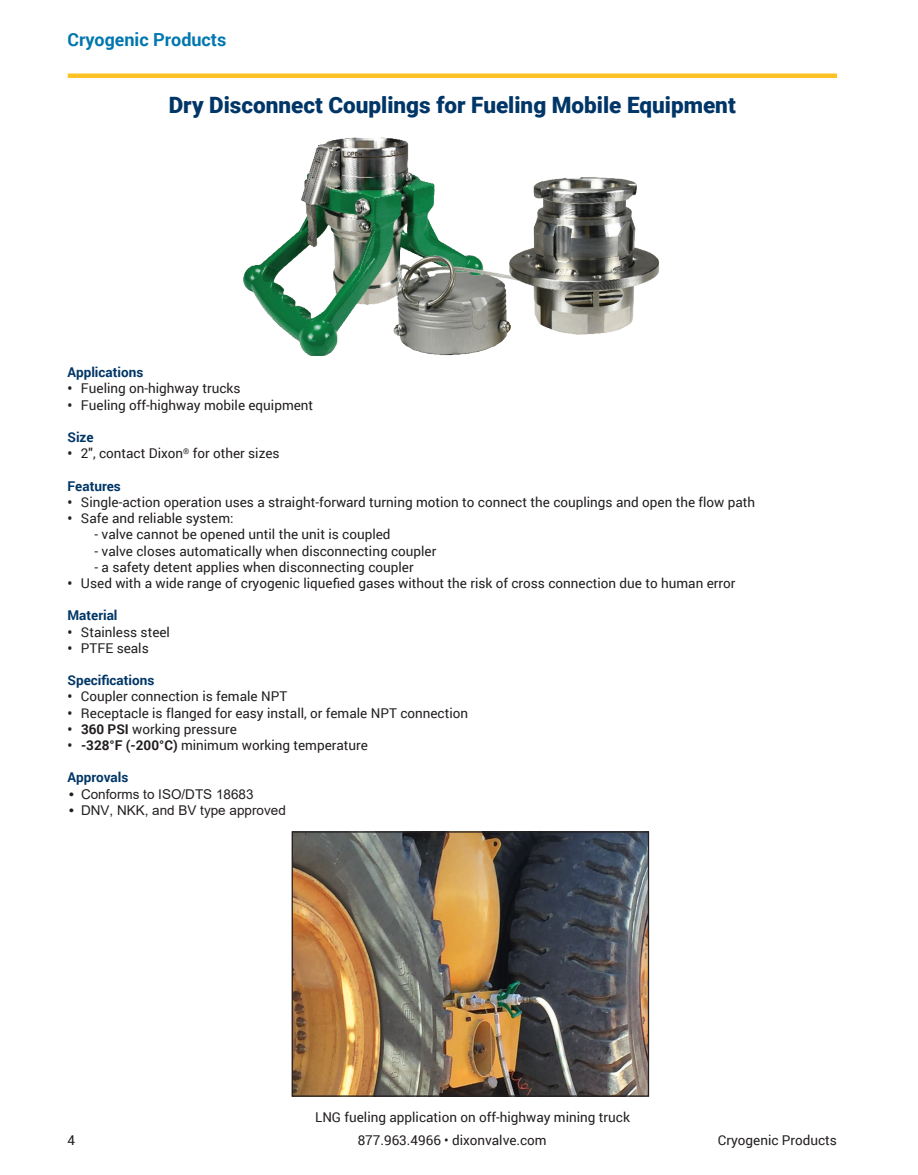
<style>
.page{position:relative;width:918px;height:1175px;background:#fff}
.page>*{position:absolute;margin:0;border:0;box-sizing:border-box;transform-origin:0 0}
.Section_heading{font:900 22.5px "Roboto";color:#003667}
.t1{font:700 18px "Roboto";color:#0077ae}
.text_-_left{font:13.5px "Roboto";color:#231f20}
.text_-_left-2{font:700 13.5px "Roboto";color:#003667}
.text_-_left-3{font:13.5px "Arial";color:#231f20}
.Section_heading-2{font:13.5px "Roboto";color:#231f20}
.s1{font-weight:700}
</style>
<div class="page">
<div style="left:68px;top:73px;width:769px;height:5px;background:#fec224"></div>
<img style="left:294px;top:833px;width:353px;height:261px">
<div style="left:292px;top:831px;width:357px;height:265px;border:1px solid #231f20"></div>
<img style="left:243px;top:137px;width:167px;height:219px">
<img style="left:393px;top:173px;width:267px;height:183px">
<h2 class="t1" style="left:68px;top:27px;width:161px">Cryogenic Products</h2>
<p class="Section_heading" style="left:169px;top:89px;width:568px">Dry Disconnect Couplings for Fueling Mobile Equipment</p>
<p class="text_-_left-2" style="left:68px;top:363px;width:77px">Applications</p>
<p class="text_-_left" style="left:68px;top:379px;width:175px"><span class="s1">•</span> Fueling on-highway trucks</p>
<p class="text_-_left" style="left:68px;top:395px;width:247px"><span class="s1">•</span> Fueling off-highway mobile equipment</p>
<p class="text_-_left-2" style="left:68px;top:428px;width:28px">Size</p>
<p class="text_-_left" style="left:68px;top:444px;width:214px"><span class="s1">•</span> 2", contact Dixon<sup>®</sup> for other sizes</p>
<p class="text_-_left-2" style="left:68px;top:476px;width:55px">Features</p>
<p class="text_-_left" style="left:68px;top:492px;width:689px"><span class="s1">•</span> Single-action operation uses a straight-forward turning motion to connect the couplings and open the flow path</p>
<p class="text_-_left" style="left:68px;top:509px;width:168px"><span class="s1">•</span> Safe and reliable system:</p>
<p class="text_-_left" style="left:94px;top:525px;width:298px">- valve cannot be opened until the unit is coupled</p>
<p class="text_-_left" style="left:94px;top:541px;width:343px">- valve closes automatically when disconnecting coupler</p>
<p class="text_-_left" style="left:94px;top:557px;width:321px">- a safety detent applies when disconnecting coupler</p>
<p class="text_-_left" style="left:68px;top:573px;width:669px"><span class="s1">•</span> Used with a wide range of cryogenic liquefied gases without the risk of cross connection due to human error</p>
<p class="text_-_left-2" style="left:68px;top:606px;width:52px">Material</p>
<p class="text_-_left" style="left:68px;top:622px;width:104px"><span class="s1">•</span> Stainless steel</p>
<p class="text_-_left" style="left:68px;top:638px;width:83px"><span class="s1">•</span> PTFE seals</p>
<p class="text_-_left-2" style="left:68px;top:671px;width:88px">Specifications</p>
<p class="text_-_left" style="left:68px;top:687px;width:221px"><span class="s1">•</span> Coupler connection is female NPT</p>
<p class="text_-_left" style="left:68px;top:703px;width:402px"><span class="s1">•</span> Receptacle is flanged for easy install, or female NPT connection</p>
<p class="text_-_left" style="left:68px;top:719px;width:171px"><span class="s1">• 360 PSI</span> working pressure</p>
<p class="text_-_left" style="left:68px;top:735px;width:302px"><span class="s1">• -328°F (-200°C)</span> minimum working temperature</p>
<p class="text_-_left-2" style="left:68px;top:768px;width:62px">Approvals</p>
<p class="text_-_left-3" style="left:69px;top:784px;width:186px"><span class="s1">•</span> Conforms to ISO/DTS 18683</p>
<p class="text_-_left-3" style="left:69px;top:800px;width:218px"><span class="s1">•</span> DNV, NKK, and BV type approved</p>
<p class="Section_heading-2" style="left:315px;top:1107px;width:316px">LNG fueling application on off-highway mining truck</p>
<p class="text_-_left" style="left:68px;top:1131px;width:9px">4</p>
<p class="text_-_left" style="left:358px;top:1131px;width:191px">877.963.4966 • dixonvalve.com</p>
<p class="text_-_left" style="left:718px;top:1131px;width:121px">Cryogenic Products</p>
</div>
